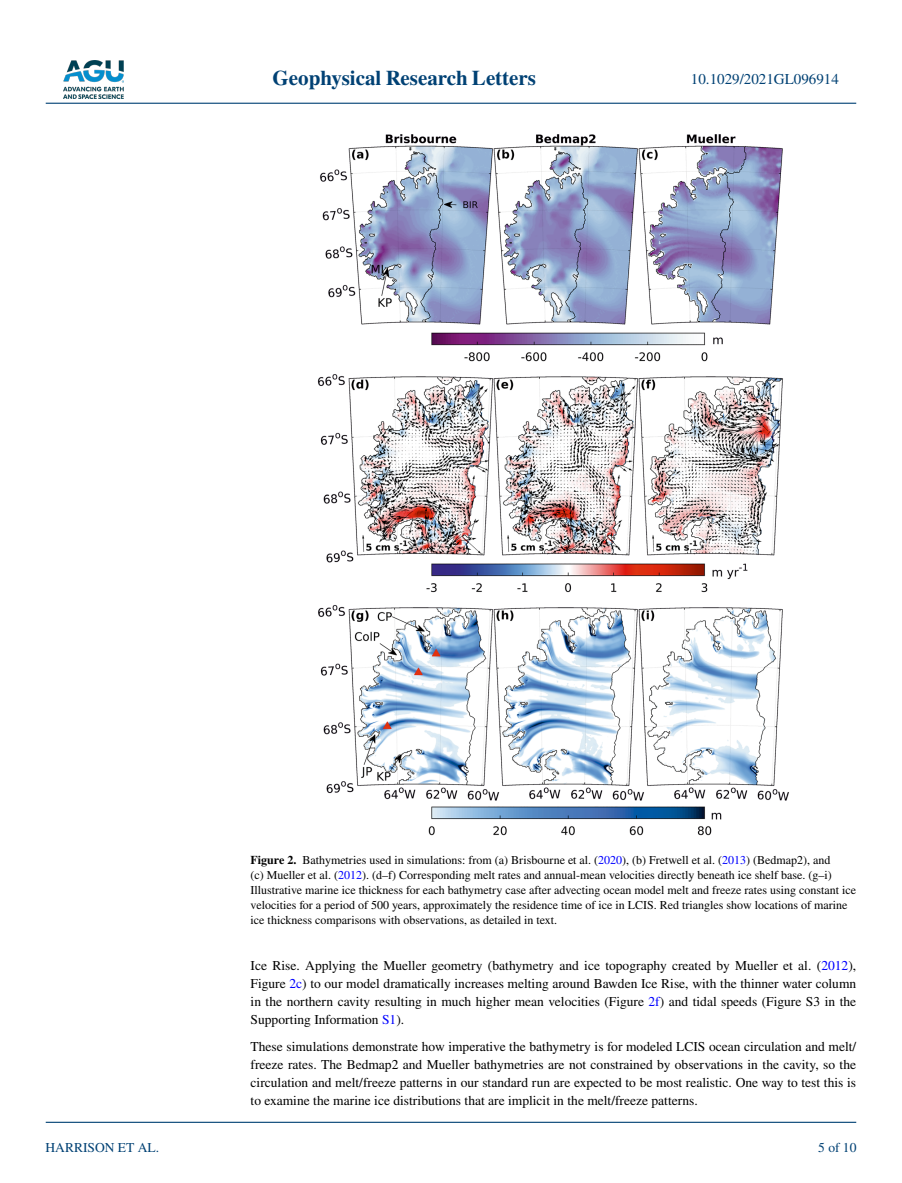
<style>
.page{position:relative;width:902px;height:1183px;background:#fff}
.page>*{position:absolute;margin:0;border:0;box-sizing:border-box;transform-origin:0 0}
.t1{font:700 21px "STIX";color:#004174}
.t2{font:15px "STIX";color:#004174}
.t3{font:13.5px/18px "STIX";color:#000;text-align:justify}
.t4{font:13.5px "STIX";color:#004174}
.t5{font:12px/15px "STIX";color:#000}
.s1{font-weight:700}
.s2{color:#00f}
</style>
<div class="page">
<img style="left:63px;top:60px;width:60px;height:39px">
<hr style="left:46px;top:103px;width:810px;height:1px;background:#004174">
<hr style="left:46px;top:1121px;width:810px;height:1px;background:#004174">
<img style="left:317px;top:134px;width:472px;height:701px">
<h1 class="t1" style="left:272px;top:66px;width:265px">Geophysical Research Letters</h1>
<p class="t2" style="left:691px;top:69px;width:149px">10.1029/2021GL096914</p>
<p class="t4" style="left:45px;top:1138px;width:115px">HARRISON ET AL.</p>
<p class="t5" style="left:250px;top:852px;width:607px"><span class="s1">Figure 2.</span> Bathymetries used in simulations: from (a) Brisbourne et al. (<span class="s2">2020</span>), (b) Fretwell et al. (<span class="s2">2013</span>) (Bedmap2), and<br>(c) Mueller et al. (<span class="s2">2012</span>). (d–f) Corresponding melt rates and annual-mean velocities directly beneath ice shelf base. (g–i)<br>Illustrative marine ice thickness for each bathymetry case after advecting ocean model melt and freeze rates using constant ice velocities for a period of 500 years, approximately the residence time of ice in LCIS. Red triangles show locations of marine ice thickness comparisons with observations, as detailed in text.</p>
<p class="t3" style="left:250px;top:957px;width:607px">Ice Rise. Applying the Mueller geometry (bathymetry and ice topography created by Mueller et al. (<span class="s2">2012</span>), Figure <span class="s2">2c</span>) to our model dramatically increases melting around Bawden Ice Rise, with the thinner water column in the northern cavity resulting in much higher mean velocities (Figure <span class="s2">2f</span>) and tidal speeds (Figure S3 in the Supporting Information <span class="s2">S1</span>).</p>
<p class="t3" style="left:250px;top:1038px;width:607px">These simulations demonstrate how imperative the bathymetry is for modeled LCIS ocean circulation and melt/ freeze rates. The Bedmap2 and Mueller bathymetries are not constrained by observations in the cavity, so the circulation and melt/freeze patterns in our standard run are expected to be most realistic. One way to test this is to examine the marine ice distributions that are implicit in the melt/freeze patterns.</p>
<p class="t4" style="left:818px;top:1138px;width:40px">5 of 10</p>
</div>
